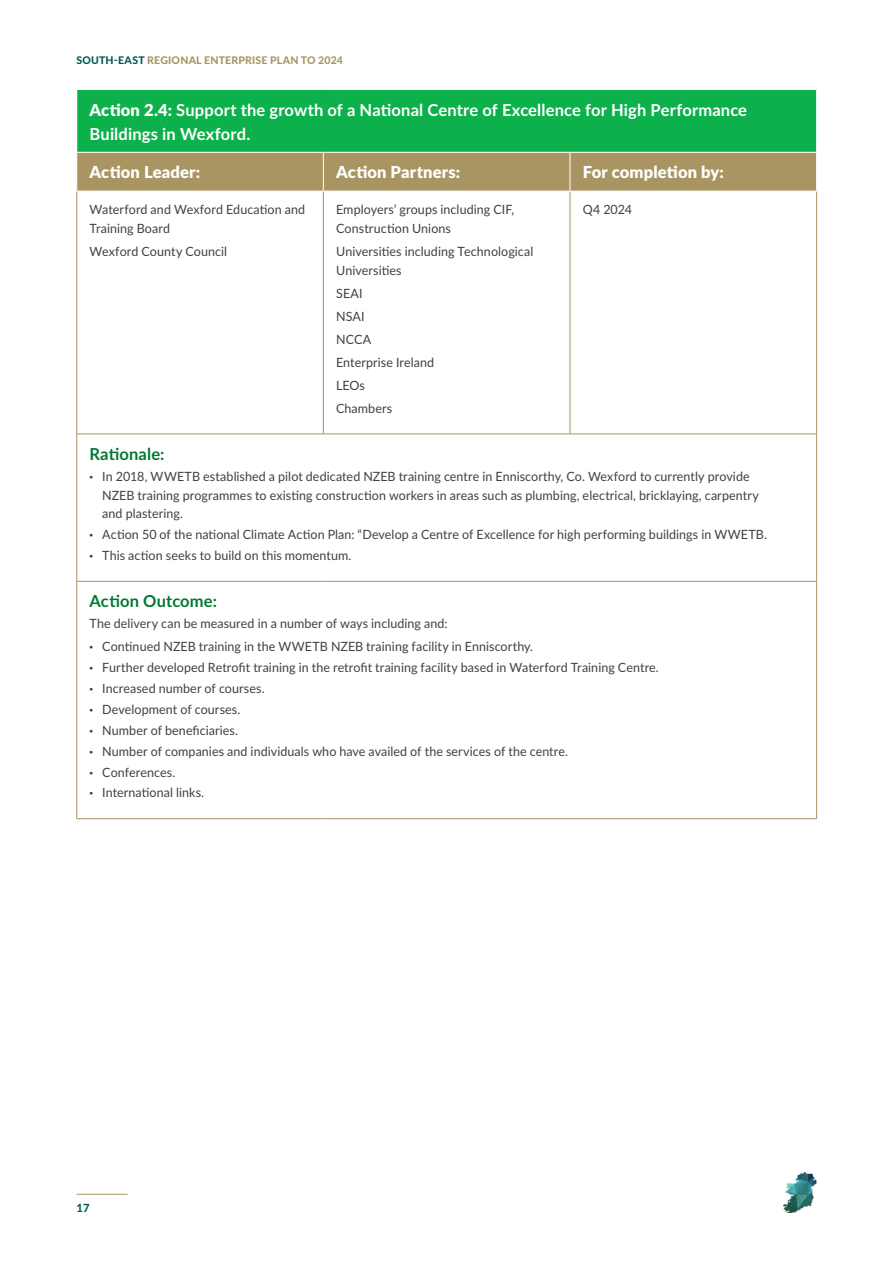
<style>
.page{position:relative;width:893px;height:1263px;background:#fff}
.page>*{position:absolute;margin:0;border:0;box-sizing:border-box;transform-origin:0 0}
.t1{font:700 16.5px/24px "Lato";letter-spacing:.01em;color:#fff}
.t2{font:900 16.5px "Lato";letter-spacing:.01em;color:#fff}
.t3{font:700 16.5px "Lato";letter-spacing:.01em;color:#007931}
.t4{font:12.75px/20.9px "Lato";letter-spacing:.005em;color:#414042}
.t5{font:800 11.25px "Lato";color:#005952}
.t6{font:800 10.5px "Lato";letter-spacing:.02em;color:#a99562}
.s1{color:#005952}
.s2{font-weight:900}
</style>
<div class="page">
<hr style="left:77px;top:1194px;width:51px;height:1px;background:#a99562">
<img style="left:784px;top:1172px;width:32px;height:41px">
<div style="left:77px;top:89px;width:740px;height:63px;background:#0db14b"></div>
<div style="left:77px;top:153px;width:739px;height:38px;background:#a99562"></div>
<hr style="left:323px;top:152px;width:1px;height:39px;background:#fff">
<hr style="left:570px;top:152px;width:1px;height:39px;background:#fff">
<hr style="left:323px;top:191px;width:1px;height:243px;background:#a99562">
<hr style="left:570px;top:191px;width:1px;height:243px;background:#a99562">
<hr style="left:77px;top:581px;width:246px;height:1px;background:#a99562">
<hr style="left:323px;top:581px;width:247px;height:1px;background:#a99562">
<hr style="left:570px;top:581px;width:247px;height:1px;background:#a99562">
<hr style="left:77px;top:434px;width:246px;height:1px;background:#a99562">
<hr style="left:323px;top:434px;width:247px;height:1px;background:#a99562">
<hr style="left:570px;top:434px;width:247px;height:1px;background:#a99562">
<hr style="left:76px;top:191px;width:1px;height:243px;background:#a99562">
<hr style="left:816px;top:191px;width:1px;height:243px;background:#a99562">
<hr style="left:76px;top:434px;width:1px;height:147px;background:#a99562">
<hr style="left:816px;top:434px;width:1px;height:147px;background:#a99562">
<hr style="left:76px;top:581px;width:1px;height:237px;background:#a99562">
<hr style="left:816px;top:581px;width:1px;height:237px;background:#a99562">
<hr style="left:77px;top:818px;width:246px;height:1px;background:#a99562">
<hr style="left:323px;top:818px;width:247px;height:1px;background:#a99562">
<hr style="left:570px;top:818px;width:247px;height:1px;background:#a99562">
<hr style="left:816px;top:90px;width:1px;height:62px;background:#fff">
<hr style="left:323px;top:191px;width:247px;height:1px;background:#fff">
<hr style="left:570px;top:191px;width:247px;height:1px;background:#fff">
<hr style="left:77px;top:89px;width:246px;height:1px;background:#fff">
<hr style="left:323px;top:89px;width:247px;height:1px;background:#fff">
<hr style="left:570px;top:89px;width:247px;height:1px;background:#fff">
<p class="t6" style="left:77px;top:52px;width:268px"><span class="s1">SOUTH-EAST</span> REGIONAL ENTERPRISE PLAN TO 2024</p>
<p class="t1" style="left:89px;top:97px;width:659px"><span class="s2">Action 2.4:</span> Support the growth of a National Centre of Excellence for High Performance<br>Buildings in Wexford.</p>
<p class="t2" style="left:89px;top:160px;width:112px">Action Leader:</p>
<p class="t2" style="left:336px;top:160px;width:125px">Action Partners:</p>
<p class="t2" style="left:583px;top:160px;width:143px">For completion by:</p>
<p class="t4" style="left:89px;top:200px;width:217px;line-height:18.8px">Waterford and Wexford Education and<br>Training Board</p>
<p class="t4" style="left:89px;top:240px;width:139px">Wexford County Council</p>
<p class="t4" style="left:336px;top:200px;width:180px;line-height:18.8px">Employers’ groups including CIF,<br>Construction Unions</p>
<p class="t4" style="left:336px;top:241px;width:199px;line-height:18.8px">Universities including Technological<br>Universities</p>
<p class="t4" style="left:336px;top:281px;width:100px;line-height:23px">SEAI<br>NSAI<br>NCCA<br>Enterprise Ireland<br>LEOs<br>Chambers</p>
<p class="t4" style="left:583px;top:198px;width:51px">Q4 2024</p>
<p class="t3" style="left:89px;top:442px;width:76px">Rationale:</p>
<p class="t4" style="left:102px;top:466px;width:658px;line-height:18.8px;text-indent:-13px"><span class="s2">·</span> In 2018, WWETB established a pilot dedicated NZEB training centre in Enniscorthy, Co. Wexford to currently provide<br>NZEB training programmes to existing construction workers in areas such as plumbing, electrical, bricklaying, carpentry and plastering.</p>
<p class="t4" style="left:89px;top:524px;width:679px"><span class="s2">·</span> Action 50 of the national Climate Action Plan: “Develop a Centre of Excellence for high performing buildings in WWETB. <span class="s2">·</span> This action seeks to build on this momentum.</p>
<p class="t3" style="left:89px;top:589px;width:129px">Action Outcome:</p>
<p class="t4" style="left:89px;top:612px;width:445px;line-height:23px">The delivery can be measured in a number of ways including and:<br><span class="s2">·</span> Continued NZEB training in the WWETB NZEB training facility in Enniscorthy.</p>
<p class="t4" style="left:89px;top:656px;width:571px"><span class="s2">·</span> Further developed Retrofit training in the retrofit training facility based in Waterford Training Centre. <span class="s2">·</span> Increased number of courses.<br><span class="s2">·</span> Development of courses.<br><span class="s2">·</span> Number of beneficiaries.<br><span class="s2">·</span> Number of companies and individuals who have availed of the services of the centre.<br><span class="s2">·</span> Conferences.<br><span class="s2">·</span> International links.</p>
<p class="t5" style="left:77px;top:1200px;width:15px">17</p>
</div>
